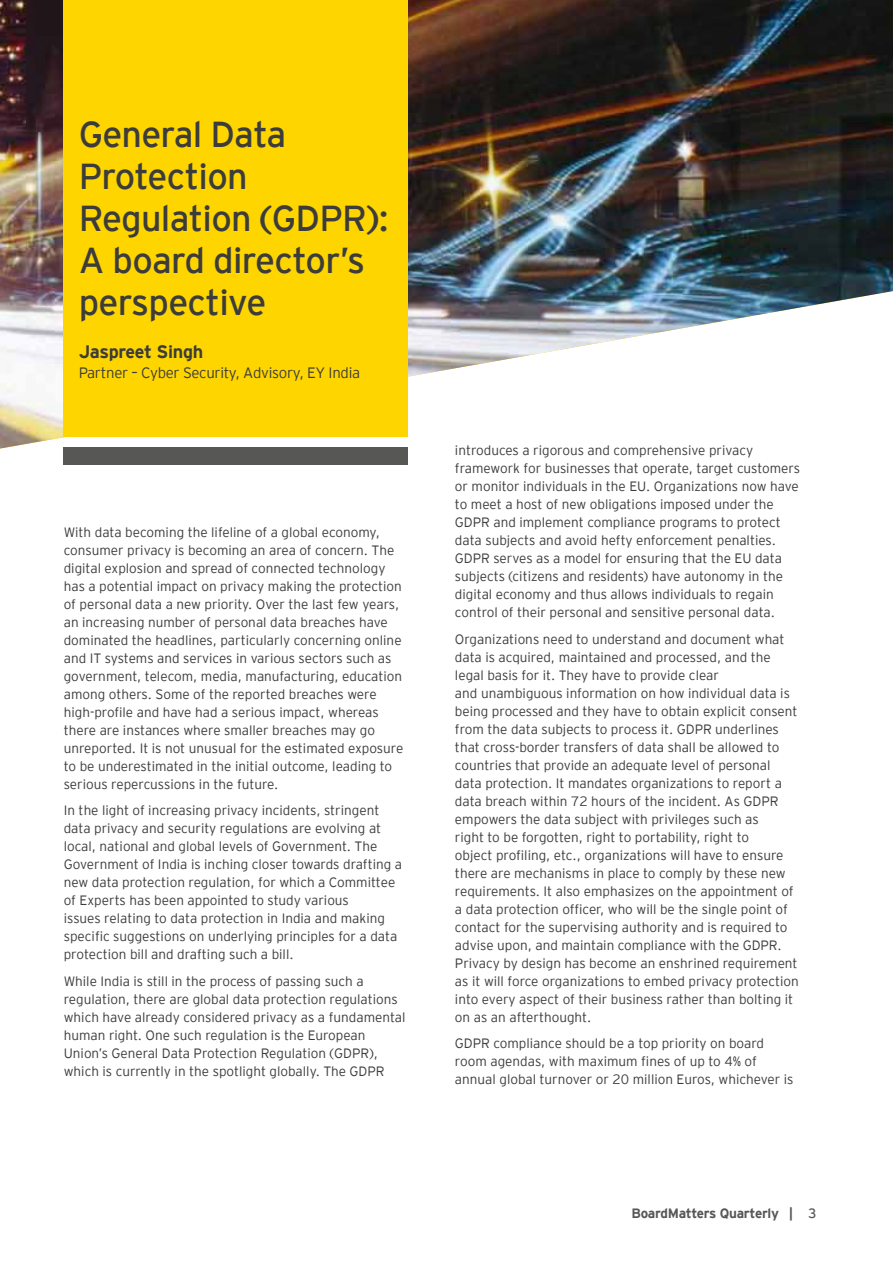
<style>
.page{position:relative;width:893px;height:1263px;background:#fff}
.page>*{position:absolute;margin:0;border:0;box-sizing:border-box;transform-origin:0 0}
.t1{font:36px/42px "EY Interstate";letter-spacing:-.02em;color:#3c3c3b}
.t2{font:700 18px "EY Interstate";letter-spacing:-.02em;color:#3c3c3b}
.t3{font:300 15px "EY Interstate";letter-spacing:-.02em;color:#3c3c3b}
.t4{font:300 13.5px/18px "EY Interstate";color:#3c3c3b}
.t5{font:700 13.5px "EY Interstate";letter-spacing:-.02em;color:#575756}
.s1{font-weight:400}
</style>
<div class="page">
<img style="left:0;top:0;width:893px;height:449px">
<div style="left:64px;top:0;width:344px;height:436px;background:#ffd500"></div>
<div style="left:64px;top:447px;width:344px;height:17px;background:#575756"></div>
<h1 class="t1" style="left:79px;top:111px;width:312px">General Data<br>Protection<br>Regulation (GDPR):<br>A board director’s perspective</h1>
<h2 class="t2" style="left:79px;top:339px;width:126px">Jaspreet Singh</h2>
<p class="t3" style="left:79px;top:362px;width:283px">Partner – Cyber Security, Advisory, EY India</p>
<p class="t4" style="left:64px;top:522px;width:341px">With data becoming the lifeline of a global economy, consumer privacy is becoming an area of concern. The digital explosion and spread of connected technology has a potential impact on privacy making the protection of personal data a new priority. Over the last few years, an increasing number of personal data breaches have dominated the headlines, particularly concerning online and IT systems and services in various sectors such as government, telecom, media, manufacturing, education among others. Some of the reported breaches were high-profile and have had a serious impact, whereas there are instances where smaller breaches may go unreported. It is not unusual for the estimated exposure to be underestimated in the initial outcome, leading to serious repercussions in the future.</p>
<p class="t4" style="left:64px;top:801px;width:340px">In the light of increasing privacy incidents, stringent data privacy and security regulations are evolving at local, national and global levels of Government. The Government of India is inching closer towards drafting a new data protection regulation, for which a Committee of Experts has been appointed to study various<br>issues relating to data protection in India and making specific suggestions on underlying principles for a data protection bill and drafting such a bill.</p>
<p class="t4" style="left:64px;top:971px;width:343px">While India is still in the process of passing such a regulation, there are global data protection regulations which have already considered privacy as a fundamental human right. One such regulation is the European Union’s General Data Protection Regulation (GDPR), which is currently in the spotlight globally. The GDPR</p>
<p class="t4" style="left:455px;top:440px;width:347px">introduces a rigorous and comprehensive privacy framework for businesses that operate, target customers or monitor individuals in the EU. Organizations now have to meet a host of new obligations imposed under the GDPR and implement compliance programs to protect data subjects and avoid hefty enforcement penalties.<br>GDPR serves as a model for ensuring that the EU data subjects (citizens and residents) have autonomy in the digital economy and thus allows individuals to regain control of their personal and sensitive personal data.</p>
<p class="t4" style="left:455px;top:629px;width:345px">Organizations need to understand and document what data is acquired, maintained and processed, and the legal basis for it. They have to provide clear<br>and unambiguous information on how individual data is being processed and they have to obtain explicit consent from the data subjects to process it. GDPR underlines that cross-border transfers of data shall be allowed to countries that provide an adequate level of personal data protection. It mandates organizations to report a data breach within 72 hours of the incident. As GDPR empowers the data subject with privileges such as<br>right to be forgotten, right to portability, right to<br>object profiling, etc., organizations will have to ensure there are mechanisms in place to comply by these new requirements. It also emphasizes on the appointment of a data protection officer, who will be the single point of contact for the supervising authority and is required to advise upon, and maintain compliance with the GDPR.<br>Privacy by design has become an enshrined requirement as it will force organizations to embed privacy protection into every aspect of their business rather than bolting it on as an afterthought.</p>
<p class="t4" style="left:455px;top:1034px;width:340px">GDPR compliance should be a top priority on board room agendas, with maximum fines of up to 4% of annual global turnover or 20 million Euros, whichever is</p>
<p class="t5" style="left:631px;top:1203px;width:186px">BoardMatters Quarterly | <span class="s1">3</span></p>
</div>
